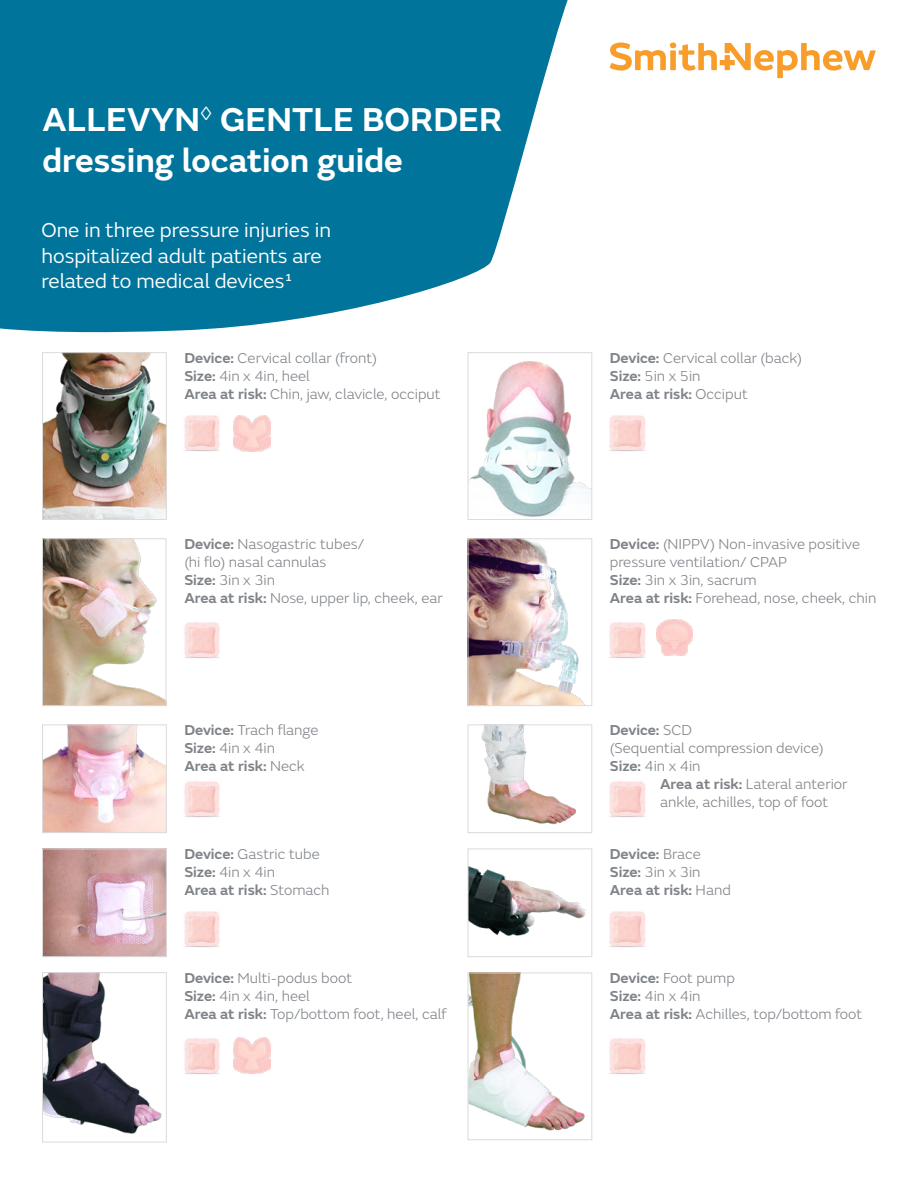
<style>
.page{position:relative;width:918px;height:1188px;background:#fff}
.page>*{position:absolute;margin:0;border:0;box-sizing:border-box;transform-origin:0 0}
.t1{font:600 34.5px/41.4px "SN Emeric";color:#fff}
.t2{font:21px/25.5px "SN Emeric";color:#fff}
.t3{font:300 15px/18px "SN Emeric";color:#7f8388}
.t4{font:600 15px/18px "SN Emeric";color:#7f8388}
.s1{font-weight:600}
.s2{font-weight:300}
</style>
<div class="page">
<svg style="left:639px;top:43px;width:237px;height:35px"></svg>
<img style="left:470px;top:975px;width:115px;height:156px">
<div style="left:468px;top:973px;width:124px;height:167px;border:1px solid #dcdbdc"></div>
<img style="left:44px;top:540px;width:120px;height:164px">
<div style="left:42px;top:538px;width:124px;height:168px;border:1px solid #dcdbdc"></div>
<img style="left:44px;top:354px;width:121px;height:164px">
<div style="left:42px;top:352px;width:125px;height:168px;border:1px solid #dcdbdc"></div>
<img style="left:481px;top:726px;width:95px;height:99px">
<div style="left:468px;top:724px;width:124px;height:109px;border:1px solid #dcdbdc"></div>
<img style="left:470px;top:361px;width:120px;height:156px">
<div style="left:468px;top:352px;width:124px;height:168px;border:1px solid #dcdbdc"></div>
<img style="left:44px;top:726px;width:121px;height:105px">
<div style="left:42px;top:724px;width:125px;height:109px;border:1px solid #dcdbdc"></div>
<img style="left:44px;top:851px;width:121px;height:104px">
<div style="left:42px;top:849px;width:125px;height:108px;border:1px solid #dcdbdc"></div>
<img style="left:44px;top:974px;width:118px;height:160px">
<div style="left:42px;top:972px;width:125px;height:170px;border:1px solid #dcdbdc"></div>
<img style="left:609px;top:1038px;width:37px;height:36px">
<img style="left:470px;top:540px;width:115px;height:164px">
<div style="left:468px;top:538px;width:124px;height:168px;border:1px solid #dcdbdc"></div>
<img style="left:470px;top:866px;width:116px;height:70px">
<div style="left:468px;top:849px;width:124px;height:108px;border:1px solid #dcdbdc"></div>
<img style="left:184px;top:911px;width:36px;height:36px">
<img style="left:184px;top:1038px;width:36px;height:36px">
<img style="left:609px;top:781px;width:37px;height:36px">
<img style="left:184px;top:781px;width:36px;height:36px">
<img style="left:609px;top:622px;width:37px;height:36px">
<img style="left:609px;top:415px;width:37px;height:36px">
<img style="left:184px;top:622px;width:36px;height:36px">
<img style="left:234px;top:1037px;width:37px;height:37px">
<img style="left:184px;top:415px;width:36px;height:36px">
<img style="left:234px;top:415px;width:37px;height:37px">
<img style="left:657px;top:620px;width:36px;height:35px">
<img style="left:609px;top:911px;width:37px;height:36px">
<svg style="left:0;top:0;width:639px;height:333px;fill:#00749a"></svg>
<h1 class="t1" style="left:43px;top:99px;width:461px">ALLEVYN<sup>◊</sup> GENTLE BORDER dressing location guide</h1>
<h2 class="t2" style="left:41px;top:218px;width:291px">One in three pressure injuries in hospitalized adult patients are related to medical devices¹</h2>
<p class="t3" style="left:184px;top:349px;width:258px"><span class="s1">Device:</span> Cervical collar (front)<br><span class="s1">Size:</span> 4in x 4in, heel<br><span class="s1">Area at risk:</span> Chin, jaw, clavicle, occiput</p>
<p class="t3" style="left:184px;top:535px;width:260px"><span class="s1">Device:</span> Nasogastric tubes/<br>(hi flo) nasal cannulas<br><span class="s1">Size:</span> 3in x 3in<br><span class="s1">Area at risk:</span> Nose, upper lip, cheek, ear</p>
<p class="t4" style="left:184px;top:721px;width:136px">Device: <span class="s2">Trach flange<br></span>Size: <span class="s2">4in x 4in<br></span>Area at risk: <span class="s2">Neck</span></p>
<p class="t3" style="left:184px;top:845px;width:147px"><span class="s1">Device:</span> Gastric tube<br><span class="s1">Size:</span> 4in x 4in<br><span class="s1">Area at risk:</span> Stomach</p>
<p class="t3" style="left:184px;top:969px;width:264px"><span class="s1">Device:</span> Multi-podus boot<br><span class="s1">Size:</span> 4in x 4in, heel<br><span class="s1">Area at risk:</span> Top/bottom foot, heel, calf</p>
<p class="t3" style="left:610px;top:349px;width:194px"><span class="s1">Device:</span> Cervical collar (back)<br><span class="s1">Size:</span> 5in x 5in<br><span class="s1">Area at risk:</span> Occiput</p>
<p class="t3" style="left:610px;top:535px;width:268px"><span class="s1">Device:</span> (NIPPV) Non-invasive positive pressure ventilation/ CPAP<br><span class="s1">Size:</span> 3in x 3in, sacrum<br><span class="s1">Area at risk:</span> Forehead, nose, cheek, chin</p>
<p class="t3" style="left:610px;top:721px;width:216px"><span class="s1">Device:</span> SCD<br>(Sequential compression device)<br><span class="s1">Size:</span> 4in x 4in</p>
<p class="t3" style="left:660px;top:775px;width:189px"><span class="s1">Area at risk:</span> Lateral anterior ankle, achilles, top of foot</p>
<p class="t4" style="left:610px;top:845px;width:123px">Device: <span class="s2">Brace<br></span>Size: <span class="s2">3in x 3in<br></span>Area at risk: <span class="s2">Hand</span></p>
<p class="t3" style="left:610px;top:969px;width:254px"><span class="s1">Device:</span> Foot pump<br><span class="s1">Size:</span> 4in x 4in<br><span class="s1">Area at risk:</span> Achilles, top/bottom foot</p>
</div>
